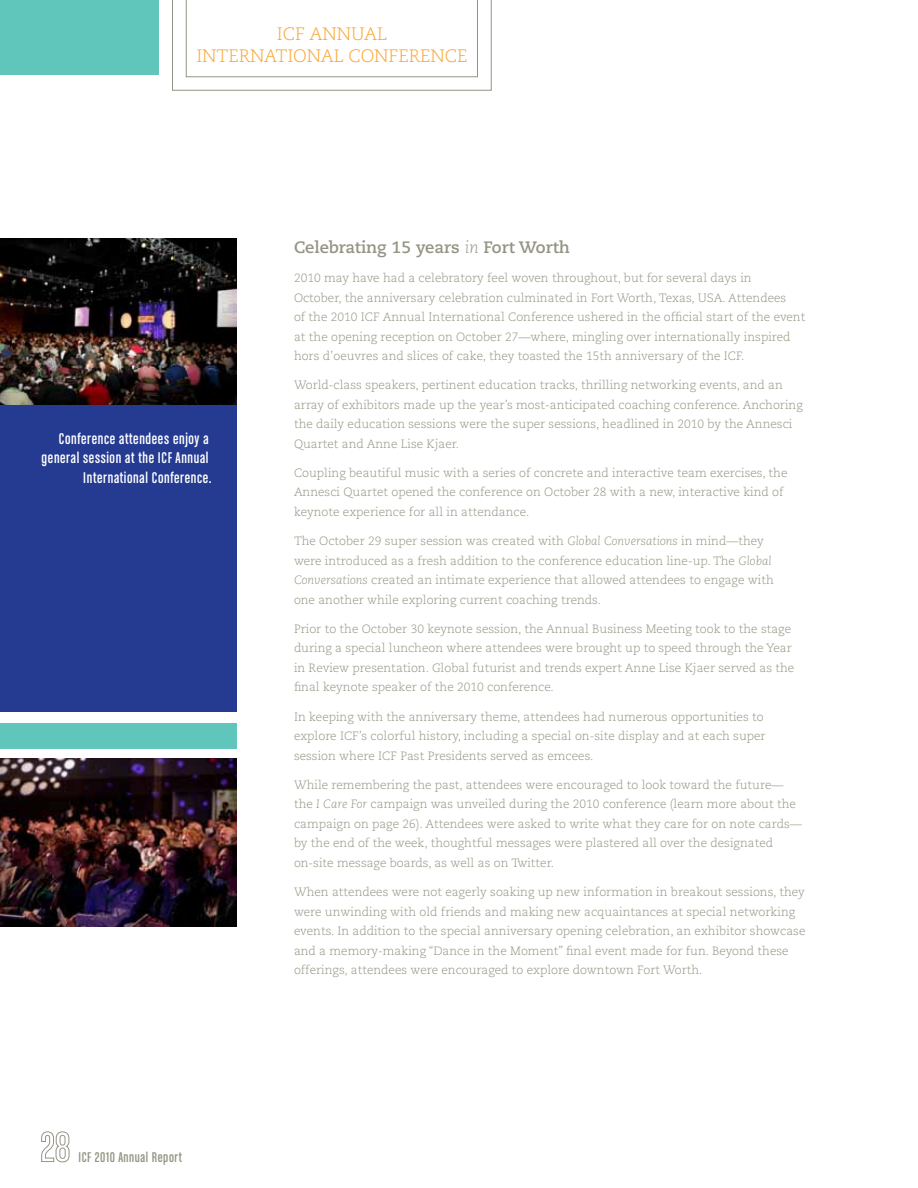
<style>
.page{position:relative;width:918px;height:1188px;background:#fff}
.page>*{position:absolute;margin:0;border:0;box-sizing:border-box;transform-origin:0 0}
.t1{font:18px/21.6px "Caecilia Light SC";letter-spacing:-.005em;color:#faa634}
.t2{font:16.5px/19.8px "Chalet Comprime Cologne Sixty";letter-spacing:.04em;color:#fff;text-align:right}
.t3{font:700 16.5px "Caecilia";color:#959484}
.t4{font:15px "Chalet Comprime Cologne Sixty";letter-spacing:.04em;color:#959484}
.t5{font:300 12px/19.5px "Caecilia";color:#959484}
.s1{font-weight:300;font-style:italic}
.s2{font-style:italic}
</style>
<div class="page">
<svg style="left:172px;top:0;width:320px;height:91px"></svg>
<div style="left:0;top:0;width:159px;height:74px;background:#60c5ba"></div>
<div style="left:0;top:397px;width:237px;height:315px;background:#253b92"></div>
<div style="left:0;top:723px;width:237px;height:26px;background:#60c5ba"></div>
<img style="left:0;top:758px;width:237px;height:169px">
<img style="left:0;top:239px;width:237px;height:166px">
<svg style="left:41px;top:1131px;width:29px;height:32px"></svg>
<h1 class="t1" style="left:277px;top:24px;width:10px">ICF</h1>
<h1 class="t1" style="left:196px;top:24px;width:272px;text-indent:113px">ANNUAL<br>INTERNATIONAL CONFERENCE</h1>
<h2 class="t2" style="left:42px;top:428px;width:171px">Conference attendees enjoy a general session at the ICF Annual<br>International Conference.</h2>
<p class="t4" style="left:78px;top:1148px;width:105px">ICF 2010 Annual Report</p>
<h2 class="t3" style="left:294px;top:237px;width:277px">Celebrating 15 years <span class="s1">in</span> Fort Worth</h2>
<p class="t5" style="left:294px;top:268px;width:513px">2010 may have had a celebratory feel woven throughout, but for several days in<br>October, the anniversary celebration culminated in Fort Worth, Texas, USA. Attendees<br>of the 2010 ICF Annual International Conference ushered in the official start of the event at the opening reception on October 27—where, mingling over internationally inspired hors d’oeuvres and slices of cake, they toasted the 15th anniversary of the ICF.</p>
<p class="t5" style="left:294px;top:376px;width:510px">World-class speakers, pertinent education tracks, thrilling networking events, and an array of exhibitors made up the year’s most-anticipated coaching conference. Anchoring the daily education sessions were the super sessions, headlined in 2010 by the Annesci Quartet and Anne Lise Kjaer.</p>
<p class="t5" style="left:294px;top:463px;width:495px">Coupling beautiful music with a series of concrete and interactive team exercises, the<br>Annesci Quartet opened the conference on October 28 with a new, interactive kind of keynote experience for all in attendance.</p>
<p class="t5" style="left:294px;top:532px;width:481px">The October 29 super session was created with <span class="s2">Global Conversations</span> in mind—they were introduced as a fresh addition to the conference education line-up. The <span class="s2">Global Conversations</span> created an intimate experience that allowed attendees to engage with one another while exploring current coaching trends.</p>
<p class="t5" style="left:294px;top:619px;width:502px">Prior to the October 30 keynote session, the Annual Business Meeting took to the stage during a special luncheon where attendees were brought up to speed through the Year in Review presentation. Global futurist and trends expert Anne Lise Kjaer served as the final keynote speaker of the 2010 conference.</p>
<p class="t5" style="left:294px;top:707px;width:473px">In keeping with the anniversary theme, attendees had numerous opportunities to explore ICF’s colorful history, including a special on-site display and at each super session where ICF Past Presidents served as emcees.</p>
<p class="t5" style="left:294px;top:775px;width:509px">While remembering the past, attendees were encouraged to look toward the future— the <span class="s2">I Care For</span> campaign was unveiled during the 2010 conference (learn more about the campaign on page 26). Attendees were asked to write what they care for on note cards— by the end of the week, thoughtful messages were plastered all over the designated on-site message boards, as well as on Twitter.</p>
<p class="t5" style="left:294px;top:882px;width:513px">When attendees were not eagerly soaking up new information in breakout sessions, they were unwinding with old friends and making new acquaintances at special networking events. In addition to the special anniversary opening celebration, an exhibitor showcase and a memory-making “Dance in the Moment” final event made for fun. Beyond these offerings, attendees were encouraged to explore downtown Fort Worth.</p>
</div>
